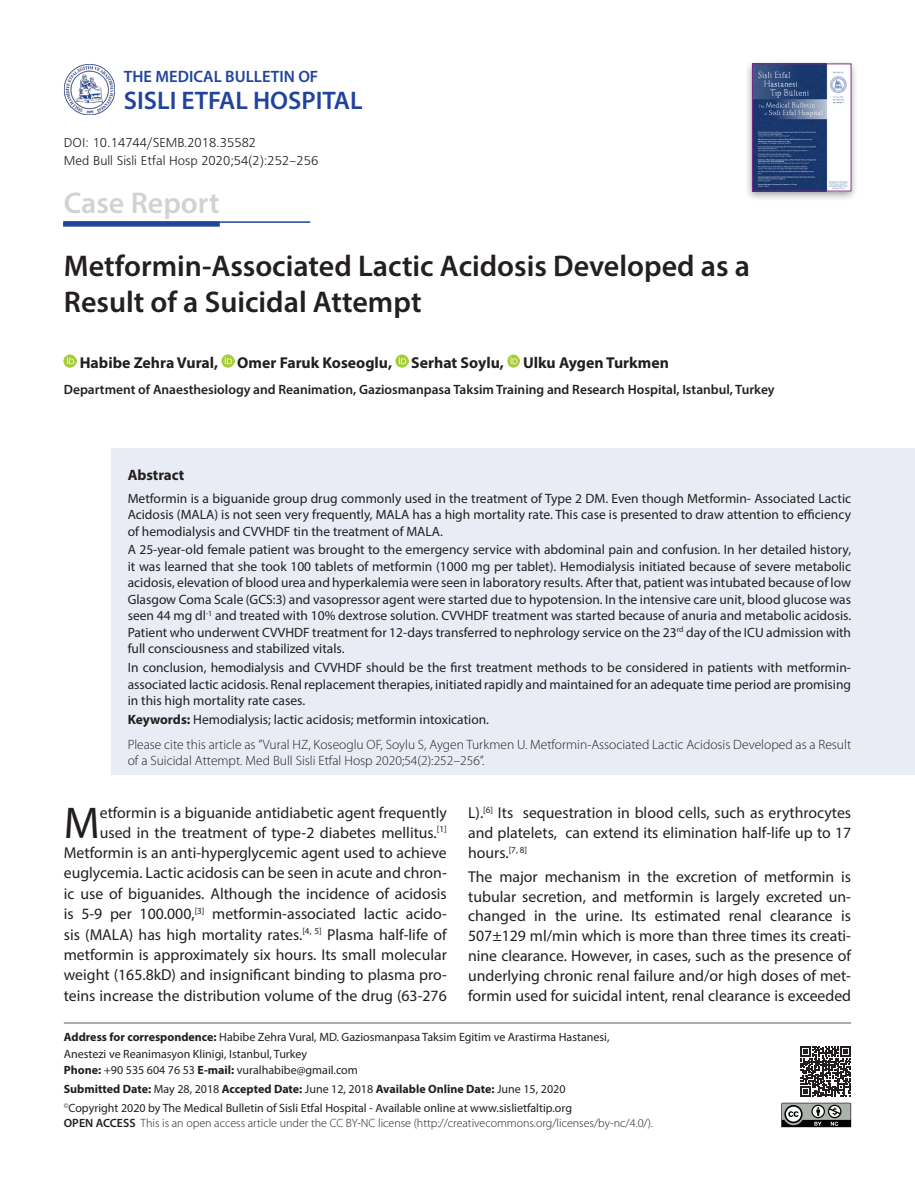
<style>
.page{position:relative;width:915px;height:1191px;background:#fff}
.page>*{position:absolute;margin:0;border:0;box-sizing:border-box;transform-origin:0 0}
.ana_metin_bosluksuz{font:44.7px "Myriad Pro";color:#231f20}
.ana_baslik{font:600 30px "Myriad Pro";color:#231f20}
.ana_baslik-2{font:600 30px "Myriad Pro";color:#d1d2d4}
.ana_baslik-3{font:600 25.5px "Myriad Pro";color:#21449b}
.ana_baslik-4{font:600 16.5px "Myriad Pro";color:#21449b}
.ana_metin_bosluksuz-2{font:15.75px/20.2px "Myriad Pro";color:#231f20;text-align:justify}
.yazar_adları{font:700 15.75px "Myriad Pro";color:#231f20}
.ozet_baslik{font:700 15px "Myriad Pro";color:#231f20}
.ozet{font:13.5px/16.5px "Myriad Pro";color:#231f20;text-align:justify}
.ozet-2{font:300 13.5px/16.5px "Myriad Pro";color:#231f20}
.kurumlar{font:600 13.5px "Myriad Pro";color:#231f20}
.doi{font:13.5px "Frugal Normal Tr";color:#231f20}
.info{font:12px "Myriad Pro";color:#231f20}
.t1{font:300 12px "Myriad Pro";color:#231f20}
.info-2{font:700 12px "Myriad Pro";color:#231f20}
.s1{font-weight:700}
.s2{font-weight:400}
.s3{font-weight:600}
</style>
<div class="page">
<div style="left:112px;top:448px;width:802px;height:326px;background:#e9ecf5"></div>
<svg style="left:64px;top:355px;width:13px;height:12px"></svg>
<svg style="left:221px;top:355px;width:13px;height:12px"></svg>
<svg style="left:395px;top:355px;width:13px;height:12px"></svg>
<svg style="left:507px;top:355px;width:12px;height:12px"></svg>
<hr style="left:64px;top:221px;width:246px;height:2px;background:#21449b">
<svg style="left:63px;top:221px;width:157px;height:6px"></svg>
<hr style="left:64px;top:1022px;width:786px;height:1px;background:#939598">
<img style="left:64px;top:64px;width:51px;height:51px">
<div style="left:744px;top:60px;width:114px;height:142px;background:#231f20;opacity:.43"></div>
<img style="left:754px;top:66px;width:94px;height:123px">
<div style="left:752px;top:64px;width:98px;height:127px;border:1px solid #782a89"></div>
<svg style="left:781px;top:1046px;width:71px;height:82px"></svg>
<p class="ana_baslik-4" style="left:124px;top:66px;width:196px">THE MEDICAL BULLETIN OF</p>
<p class="ana_baslik-3" style="left:124px;top:84px;width:240px">SISLI ETFAL HOSPITAL</p>
<p class="doi" style="left:64px;top:135px;width:194px">DOI: 10.14744/SEMB.2018.35582</p>
<p class="doi" style="left:64px;top:153px;width:256px">Med Bull Sisli Etfal Hosp 2020;54(2):252–256</p>
<p class="ana_baslik-2" style="left:64px;top:184px;width:157px">Case Report</p>
<p class="ana_baslik" style="left:64px;top:247px;width:687px">Metformin-Associated Lactic Acidosis Developed as a</p>
<p class="ana_baslik" style="left:64px;top:283px;width:359px">Result of a Suicidal Attempt</p>
<p class="yazar_adları" style="left:80px;top:352px;width:590px">Habibe Zehra Vural, Omer Faruk Koseoglu, Serhat Soylu, Ulku Aygen Turkmen</p>
<p class="kurumlar" style="left:64px;top:381px;width:712px">Department of Anaesthesiology and Reanimation, Gaziosmanpasa Taksim Training and Research Hospital, Istanbul, Turkey</p>
<p class="ozet_baslik" style="left:128px;top:465px;width:58px">Abstract</p>
<p class="ozet" style="left:128px;top:490px;width:724px">Metformin is a biguanide group drug commonly used in the treatment of Type 2 DM. Even though Metformin- Associated Lactic Acidosis (MALA) is not seen very frequently, MALA has a high mortality rate. This case is presented to draw attention to efficiency of hemodialysis and CVVHDF tin the treatment of MALA.</p>
<p class="ozet" style="left:128px;top:541px;width:724px">A 25-year-old female patient was brought to the emergency service with abdominal pain and confusion. In her detailed history, it was learned that she took 100 tablets of metformin (1000 mg per tablet). Hemodialysis initiated because of severe metabolic acidosis, elevation of blood urea and hyperkalemia were seen in laboratory results. After that, patient was intubated because of low Glasgow Coma Scale (GCS:3) and vasopressor agent were started due to hypotension. In the intensive care unit, blood glucose was seen 44 mg dl<sup>-1</sup> and treated with 10% dextrose solution. CVVHDF treatment was started because of anuria and metabolic acidosis.<br>Patient who underwent CVVHDF treatment for 12-days transferred to nephrology service on the 23<sup>rd</sup> day of the ICU admission with full consciousness and stabilized vitals.</p>
<p class="ozet" style="left:128px;top:659px;width:724px">In conclusion, hemodialysis and CVVHDF should be the first treatment methods to be considered in patients with metformin&shy;associated lactic acidosis. Renal replacement therapies, initiated rapidly and maintained for an adequate time period are promising in this high mortality rate cases.</p>
<p class="ozet" style="left:128px;top:710px;width:363px"><span class="s1">Keywords:</span> Hemodialysis; lactic acidosis; metformin intoxication.</p>
<p class="ozet-2" style="left:128px;top:736px;width:724px">Please cite this article as ”Vural HZ, Koseoglu OF, Soylu S, Aygen Turkmen U. Metformin-Associated Lactic Acidosis Developed as a Result of a Suicidal Attempt. Med Bull Sisli Etfal Hosp 2020;54(2):252–256”.</p>
<p class="ana_metin_bosluksuz-2" style="left:64px;top:802px;width:384px;text-align:right">etformin is a biguanide antidiabetic agent frequently<br>used in the treatment of type-2 diabetes mellitus.<sup>[1] </sup>Metformin is an anti-hyperglycemic agent used to achieve euglycemia. Lactic acidosis can be seen in acute and chron&shy;ic use of biguanides. Although the incidence of acidosis is 5-9 per 100.000,<sup>[3]</sup> metformin-associated lactic acido&shy;sis (MALA) has high mortality rates.<sup>[4,</sup> <sup>5]</sup> Plasma half-life of metformin is approximately six hours. Its small molecular weight (165.8kD) and insignificant binding to plasma pro&shy;teins increase the distribution volume of the drug (63-276</p>
<p class="ana_metin_bosluksuz-2" style="left:468px;top:802px;width:384px;line-height:19.8px">L).<sup>[6]</sup> Its sequestration in blood cells, such as erythrocytes and platelets, can extend its elimination half-life up to 17 hours.<sup>[7,</sup> <sup>8]</sup></p>
<p class="ana_metin_bosluksuz" style="left:64px;top:795px;width:37px">M</p>
<p class="ana_metin_bosluksuz-2" style="left:468px;top:866px;width:384px;line-height:19.8px">The major mechanism in the excretion of metformin is tubular secretion, and metformin is largely excreted un&shy;changed in the urine. Its estimated renal clearance is 507±129 ml/min which is more than three times its creati&shy;nine clearance. However, in cases, such as the presence of underlying chronic renal failure and/or high doses of met&shy;formin used for suicidal intent, renal clearance is exceeded</p>
<p class="info" style="left:64px;top:1029px;width:547px"><span class="s1">Address for correspondence:</span> Habibe Zehra Vural, MD. Gaziosmanpasa Taksim Egitim ve Arastirma Hastanesi,</p>
<p class="info" style="left:64px;top:1046px;width:245px">Anestezi ve Reanimasyon Klinigi, Istanbul, Turkey</p>
<p class="info" style="left:64px;top:1062px;width:295px"><span class="s1">Phone:</span> +90 535 604 76 53 <span class="s1">E-mail:</span> vuralhabibe@gmail.com</p>
<p class="info-2" style="left:64px;top:1081px;width:503px">Submitted Date: <span class="s2">May 28, 2018</span> Accepted Date: <span class="s2">June 12, 2018</span> Available Online Date: <span class="s2">June 15, 2020</span></p>
<p class="info" style="left:64px;top:1100px;width:509px"><sup>©</sup>Copyright 2020 by The Medical Bulletin of Sisli Etfal Hospital - Available online at www.sislietfaltip.org</p>
<p class="t1" style="left:64px;top:1116px;width:590px"><span class="s3">OPEN ACCESS</span> This is an open access article under the CC BY-NC license (http://creativecommons.org/licenses/by-nc/4.0/).</p>
</div>
